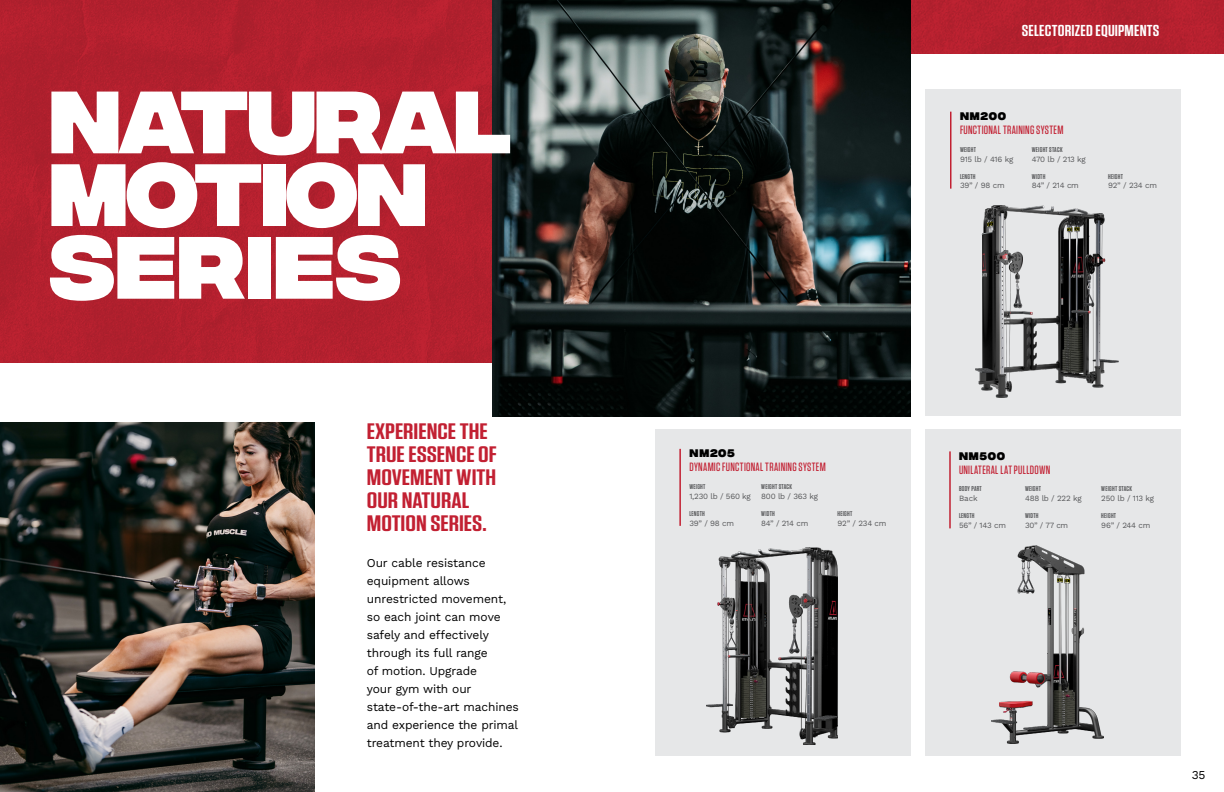
<style>
.page{position:relative;width:1224px;height:792px;background:#fff}
.page>*{position:absolute;margin:0;border:0;box-sizing:border-box;transform-origin:0 0}
.t1{font:800 88.2px/72.7px "Integral CF";letter-spacing:-.03em;color:#fff}
.t2{font:600 22.4px/23px "Tungsten";color:#c22032;scale:1.25 1}
.t3{font:600 15.8px "Tungsten";letter-spacing:.01em;color:#fff;scale:1.14 1}
.t4{font:12px/18px "Work Sans";letter-spacing:-.01em;color:#000}
.t5{font:500 12px "Tungsten";letter-spacing:.025em;color:#c22032}
.t6{font:800 11px "Integral CF";letter-spacing:.065em;color:#000}
.t7{font:8px "Work Sans";letter-spacing:-.025em;color:#58595b}
.t8{font:600 7px "Tungsten";letter-spacing:.04em;color:#58595b}
</style>
<div class="page">
<div style="left:925px;top:89px;width:256px;height:327px;background:#e6e7e8"></div>
<div style="left:925px;top:429px;width:256px;height:327px;background:#e6e7e8"></div>
<img style="left:910px;top:0;width:314px;height:54px">
<img style="left:0;top:0;width:492px;height:363px">
<img style="left:0;top:423px;width:315px;height:369px">
<img style="left:492px;top:0;width:418px;height:416px">
<div style="left:655px;top:429px;width:256px;height:327px;background:#e6e7e8"></div>
<hr style="left:950px;top:112px;width:2px;height:77px;background:#c22032">
<hr style="left:679px;top:449px;width:2px;height:77px;background:#c22032">
<img style="left:707px;top:548px;width:130px;height:197px">
<img style="left:975px;top:205px;width:144px;height:192px">
<hr style="left:949px;top:451px;width:2px;height:77px;background:#c22032">
<img style="left:991px;top:546px;width:112px;height:198px">
<h1 class="t1" style="left:49px;top:94px;width:465px">NATURAL<br>MOTION<br>SERIES</h1>
<h2 class="t2" style="left:367px;top:420px;width:106px">EXPERIENCE THE<br>TRUE ESSENCE OF<br>MOVEMENT WITH<br>OUR NATURAL<br>MOTION SERIES.</h2>
<p class="t4" style="left:367px;top:554px;width:154px">Our cable resistance equipment allows unrestricted movement, so each joint can move safely and effectively through its full range<br>of motion. Upgrade<br>your gym with our state-of-the-art machines and experience the primal treatment they provide.</p>
<h3 class="t3" style="left:1022px;top:22px;width:122px">SELECTORIZED EQUIPMENTS</h3>
<p class="t6" style="left:960px;top:110px;width:48px">NM200</p>
<p class="t5" style="left:960px;top:123px;width:105px">FUNCTIONAL TRAINING SYSTEM</p>
<p class="t8" style="left:960px;top:146px;width:18px">WEIGHT</p>
<p class="t7" style="left:960px;top:153px;width:55px">915 lb / 416 kg</p>
<p class="t8" style="left:960px;top:173px;width:17px">LENGTH</p>
<p class="t7" style="left:960px;top:180px;width:46px">39” / 98 cm</p>
<p class="t8" style="left:1032px;top:146px;width:32px">WEIGHT STACK</p>
<p class="t7" style="left:1032px;top:153px;width:56px">470 lb / 213 kg</p>
<p class="t8" style="left:1032px;top:173px;width:15px">WIDTH</p>
<p class="t7" style="left:1032px;top:180px;width:49px">84” / 214 cm</p>
<p class="t8" style="left:1108px;top:173px;width:16px">HEIGHT</p>
<p class="t7" style="left:1108px;top:180px;width:50px">92” / 234 cm</p>
<p class="t6" style="left:689px;top:447px;width:47px">NM205</p>
<p class="t5" style="left:689px;top:461px;width:138px">DYNAMIC FUNCTIONAL TRAINING SYSTEM</p>
<p class="t6" style="left:959px;top:449px;width:47px">NM500</p>
<p class="t5" style="left:959px;top:463px;width:93px">UNILATERAL LAT PULLDOWN</p>
<p class="t8" style="left:689px;top:483px;width:18px">WEIGHT</p>
<p class="t7" style="left:689px;top:490px;width:63px">1,230 lb / 560 kg</p>
<p class="t8" style="left:761px;top:483px;width:32px">WEIGHT STACK</p>
<p class="t7" style="left:761px;top:490px;width:58px">800 lb / 363 kg</p>
<p class="t8" style="left:959px;top:485px;width:24px">BODY PART</p>
<p class="t7" style="left:959px;top:492px;width:20px">Back</p>
<p class="t8" style="left:1025px;top:485px;width:18px">WEIGHT</p>
<p class="t7" style="left:1025px;top:492px;width:58px">488 lb / 222 kg</p>
<p class="t8" style="left:1101px;top:485px;width:32px">WEIGHT STACK</p>
<p class="t7" style="left:1101px;top:492px;width:54px">250 lb / 113 kg</p>
<p class="t8" style="left:689px;top:510px;width:17px">LENGTH</p>
<p class="t7" style="left:689px;top:517px;width:46px">39” / 98 cm</p>
<p class="t8" style="left:761px;top:510px;width:15px">WIDTH</p>
<p class="t7" style="left:761px;top:517px;width:49px">84” / 214 cm</p>
<p class="t8" style="left:838px;top:510px;width:16px">HEIGHT</p>
<p class="t7" style="left:838px;top:517px;width:50px">92” / 234 cm</p>
<p class="t8" style="left:959px;top:512px;width:17px">LENGTH</p>
<p class="t7" style="left:959px;top:519px;width:49px">56” / 143 cm</p>
<p class="t8" style="left:1025px;top:512px;width:15px">WIDTH</p>
<p class="t7" style="left:1025px;top:519px;width:45px">30” / 77 cm</p>
<p class="t8" style="left:1101px;top:512px;width:16px">HEIGHT</p>
<p class="t7" style="left:1101px;top:519px;width:51px">96” / 244 cm</p>
<p class="t4" style="left:1192px;top:765px;width:15px">35</p>
</div>
